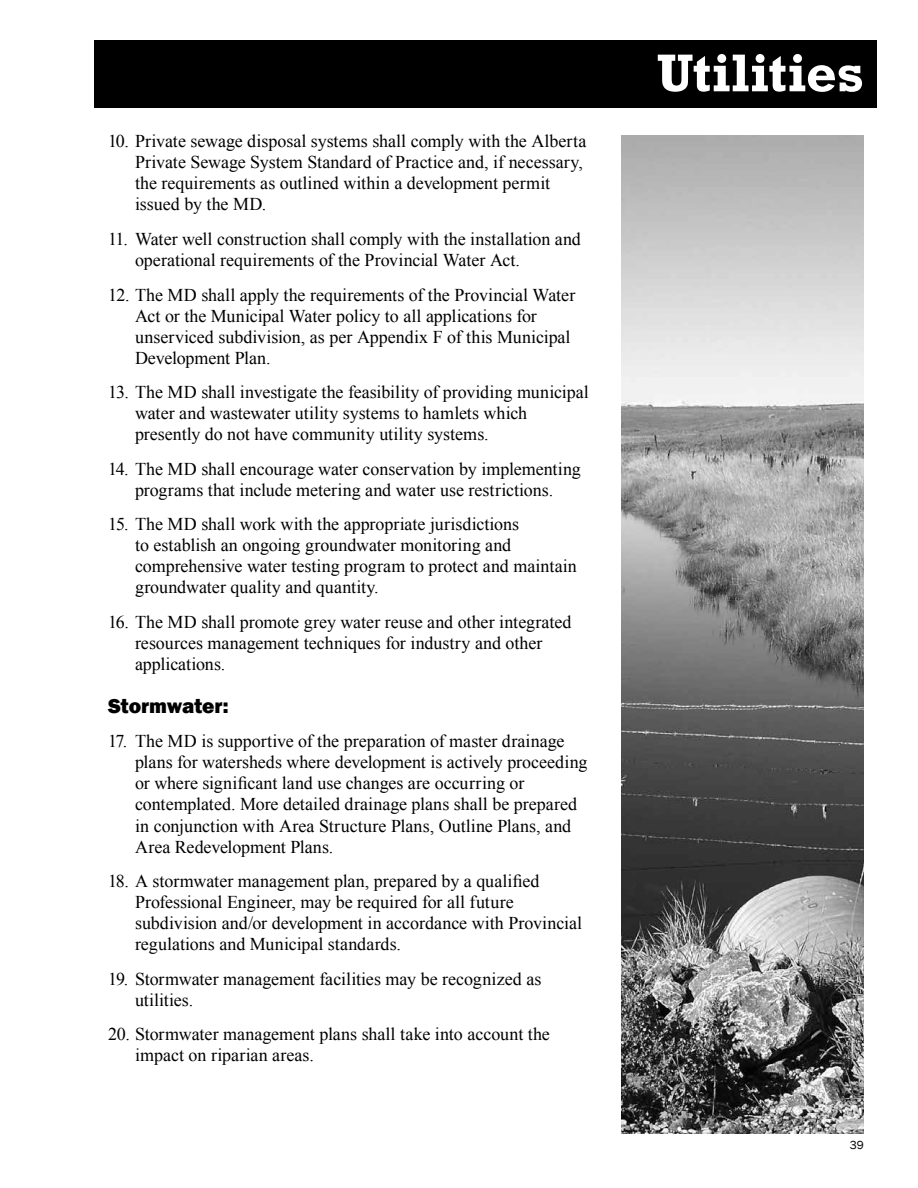
<style>
.page{position:relative;width:918px;height:1188px;background:#fff}
.page>*{position:absolute;margin:0;border:0;box-sizing:border-box;transform-origin:0 0}
.t1{font:700 54px "Rockwell";letter-spacing:-.005em;color:#fff}
.t2{font:800 21px "Franklin Gothic";color:#000}
.t3{font:18px/21px "Times New Roman";color:#000}
.t4{font:12px "Franklin Gothic";color:#000}
</style>
<div class="page">
<div style="left:94px;top:40px;width:784px;height:68px;background:#000"></div>
<img style="left:621px;top:135px;width:243px;height:999px">
<p class="t3" style="left:135px;top:131px;width:453px;text-indent:-27px">10. Private sewage disposal systems shall comply with the Alberta Private Sewage System Standard of Practice and, if necessary, the requirements as outlined within a development permit issued by the MD.</p>
<p class="t3" style="left:135px;top:228px;width:447px;text-indent:-27px">11. Water well construction shall comply with the installation and operational requirements of the Provincial Water Act.</p>
<p class="t3" style="left:135px;top:284px;width:442px;text-indent:-27px">12. The MD shall apply the requirements of the Provincial Water Act or the Municipal Water policy to all applications for unserviced subdivision, as per Appendix F of this Municipal Development Plan.</p>
<p class="t3" style="left:135px;top:381px;width:455px;text-indent:-27px">13. The MD shall investigate the feasibility of providing municipal water and wastewater utility systems to hamlets which presently do not have community utility systems.</p>
<p class="t3" style="left:108px;top:458px;width:474px;text-align:center">14. The MD shall encourage water conservation by implementing programs that include metering and water use restrictions.</p>
<p class="t3" style="left:135px;top:513px;width:443px;text-indent:-27px">15. The MD shall work with the appropriate jurisdictions<br>to establish an ongoing groundwater monitoring and comprehensive water testing program to protect and maintain groundwater quality and quantity.</p>
<p class="t3" style="left:135px;top:611px;width:438px;text-indent:-27px">16. The MD shall promote grey water reuse and other integrated resources management techniques for industry and other applications.</p>
<p class="t2" style="left:108px;top:692px;width:122px">Stormwater:</p>
<p class="t3" style="left:135px;top:731px;width:454px;text-indent:-27px">17. The MD is supportive of the preparation of master drainage plans for watersheds where development is actively proceeding or where significant land use changes are occurring or contemplated. More detailed drainage plans shall be prepared in conjunction with Area Structure Plans, Outline Plans, and Area Redevelopment Plans.</p>
<p class="t3" style="left:135px;top:870px;width:449px;text-indent:-27px">18. A stormwater management plan, prepared by a qualified Professional Engineer, may be required for all future subdivision and/or development in accordance with Provincial regulations and Municipal standards.</p>
<p class="t3" style="left:135px;top:968px;width:408px;text-indent:-27px">19. Stormwater management facilities may be recognized as utilities.</p>
<p class="t3" style="left:135px;top:1023px;width:416px;text-indent:-27px">20. Stormwater management plans shall take into account the impact on riparian areas.</p>
<h1 class="t1" style="left:657px;top:40px;width:209px">Utilities</h1>
<p class="t4" style="left:850px;top:1138px;width:16px">39</p>
</div>
